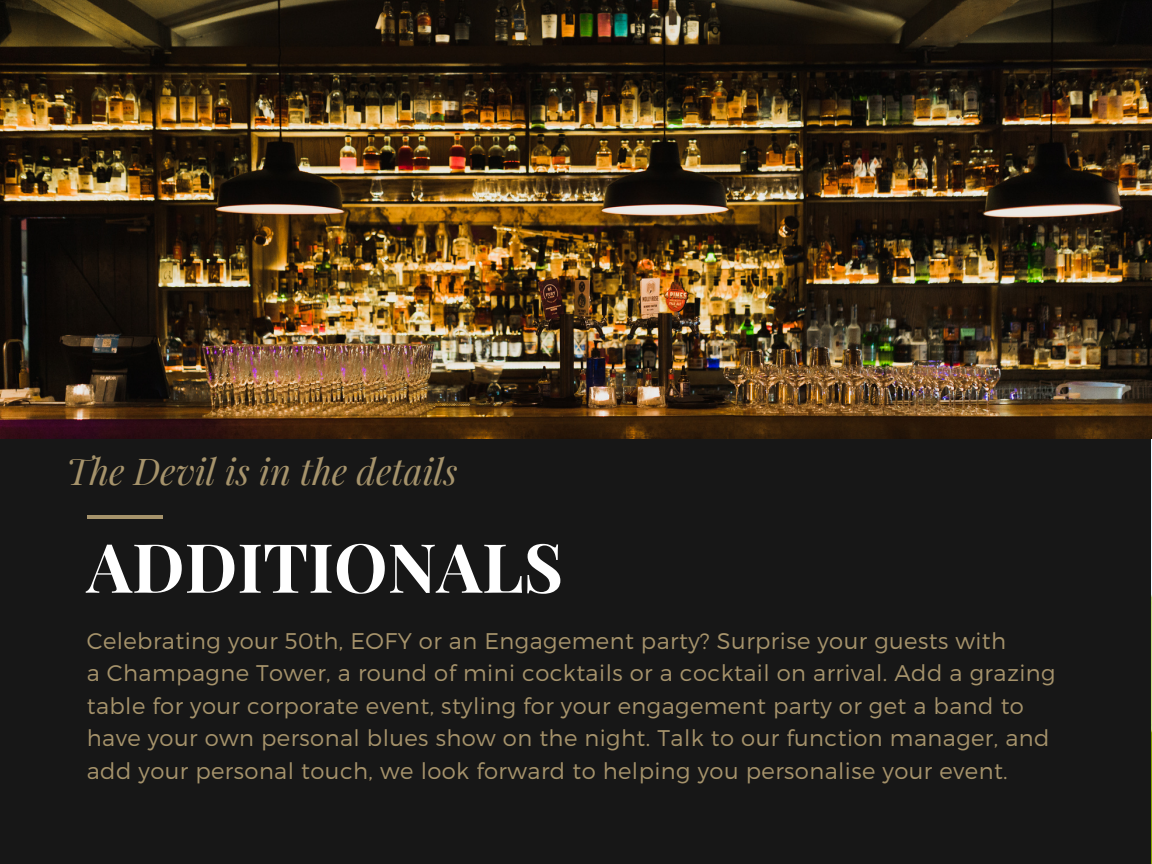
<style>
.page{position:relative;width:1152px;height:864px;background:#fff}
.page>*{position:absolute;margin:0;border:0;box-sizing:border-box;transform-origin:0 0}
.t1{font:700 67.95px "Playfair Display";color:#fff}
.t2{font:italic 36.3px "Playfair Display";color:#a6936b}
.t3{font:300 22.65px/32.7px "Montserrat";letter-spacing:.02em;color:#a6936b}
</style>
<div class="page">
<div style="left:0;top:402px;width:1152px;height:462px;background:#171717"></div>
<img style="left:1151px;top:438px;width:1px;height:426px">
<hr style="left:87px;top:515px;width:75px;height:4px;background:#a6936b">
<img style="left:0;top:0;width:1152px;height:438px">
<p class="t2" style="left:66px;top:446px;width:393px">The Devil is in the details</p>
<h1 class="t1" style="left:87px;top:519px;width:478px">ADDITIONALS</h1>
<p class="t3" style="left:87px;top:623px;width:921px">Celebrating your 50th, EOFY or an Engagement party? Surprise your guests with</p>
<h2 class="t3" style="left:87px;top:656px;width:970px">a Champagne Tower, a round of mini cocktails or a cocktail on arrival. Add a grazing table for your corporate event, styling for your engagement party or get a band to have your own personal blues show on the night. Talk to our function manager, and add your personal touch, we look forward to helping you personalise your event.</h2>
</div>
